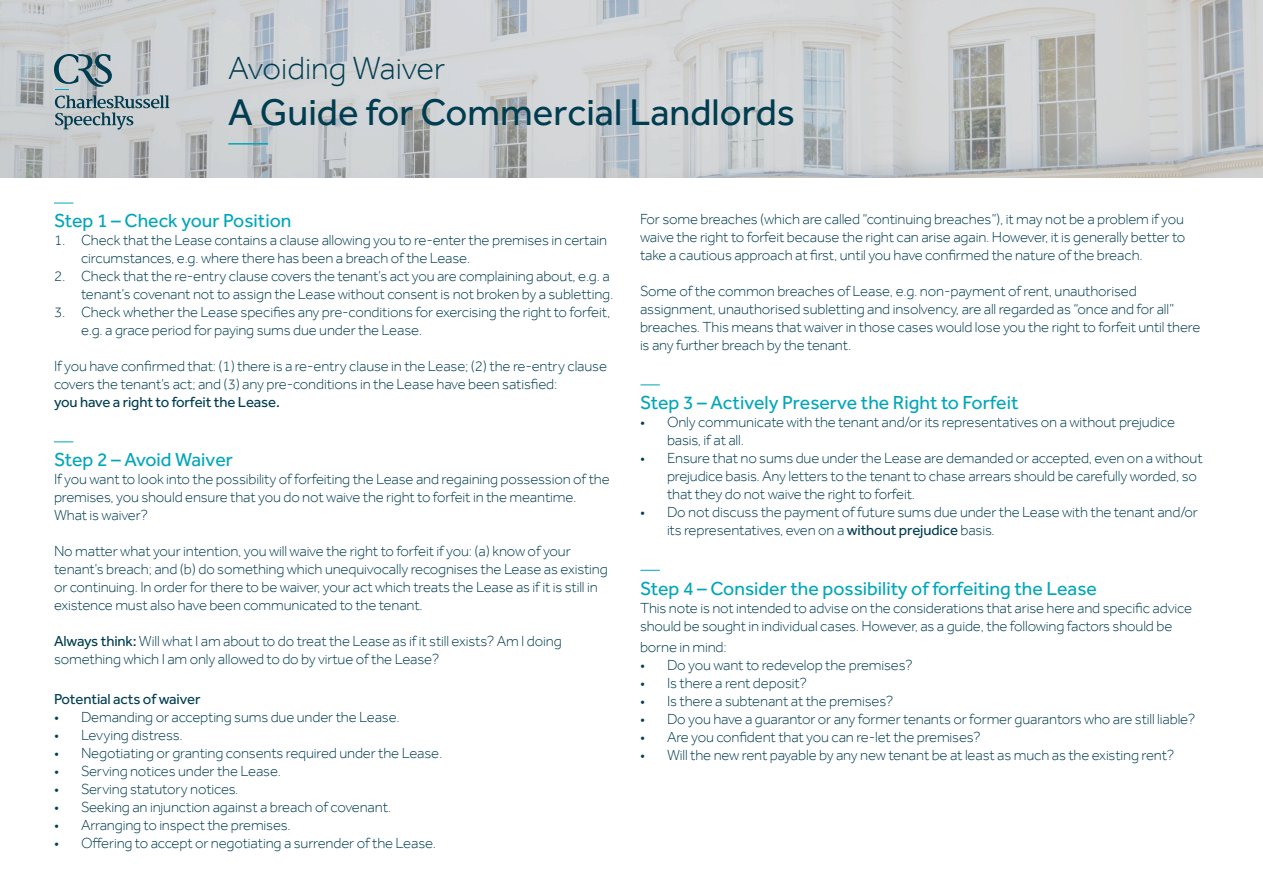
<style>
.page{position:relative;width:1263px;height:893px;background:#fff}
.page>*{position:absolute;margin:0;border:0;box-sizing:border-box;transform-origin:0 0}
.t1{font:38.4px "Effra";color:#013d50}
.t2{font:300 33px "Effra";color:#013d50}
.t3{font:19.5px "Effra";color:#00a6b9}
.t4{font:300 15px/18px "Effra";letter-spacing:-.01em;color:#013d50}
.t5{font:15px "Effra";letter-spacing:-.01em;color:#013d50}
.s1{font-weight:400}
</style>
<div class="page">
<svg style="left:0;top:1px;width:1263px;height:176px;background:#c7cacb"></svg>
<svg style="left:54px;top:54px;width:115px;height:76px;background:#a6b3b8"></svg>
<hr style="left:228px;top:143px;width:40px;height:2px;background:#00a6b9">
<svg style="left:54px;top:203px;width:19px;height:1px"></svg>
<svg style="left:54px;top:441px;width:19px;height:1px"></svg>
<svg style="left:640px;top:384px;width:20px;height:1px"></svg>
<svg style="left:640px;top:570px;width:20px;height:1px"></svg>
<p class="t2" style="left:228px;top:49px;width:218px">Avoiding Waiver</p>
<p class="t1" style="left:228px;top:90px;width:568px">A Guide for Commercial Landlords</p>
<p class="t3" style="left:54px;top:209px;width:239px">Step 1 – Check your Position</p>
<p class="t4" style="left:81px;top:231px;width:528px;text-indent:-27px">1. Check that the Lease contains a clause allowing you to re-enter the premises in certain circumstances, e.g. where there has been a breach of the Lease.</p>
<p class="t4" style="left:54px;top:267px;width:561px;text-align:right">2. Check that the re-entry clause covers the tenant’s act you are complaining about, e.g. a tenant’s covenant not to assign the Lease without consent is not broken by a subletting.</p>
<p class="t4" style="left:81px;top:303px;width:531px;text-indent:-27px">3. Check whether the Lease specifies any pre-conditions for exercising the right to forfeit, e.g. a grace period for paying sums due under the Lease.</p>
<p class="t4" style="left:54px;top:357px;width:555px">If you have confirmed that: (1) there is a re-entry clause in the Lease; (2) the re-entry clause covers the tenant’s act; and (3) any pre-conditions in the Lease have been satisfied:</p>
<p class="t5" style="left:54px;top:393px;width:227px">you have a right to forfeit the Lease.</p>
<p class="t3" style="left:54px;top:449px;width:180px">Step 2 – Avoid Waiver</p>
<p class="t4" style="left:54px;top:470px;width:557px">If you want to look into the possibility of forfeiting the Lease and regaining possession of the premises, you should ensure that you do not waive the right to forfeit in the meantime.</p>
<p class="t4" style="left:54px;top:506px;width:96px">What is waiver?</p>
<p class="t4" style="left:54px;top:542px;width:555px">No matter what your intention, you will waive the right to forfeit if you: (a) know of your tenant’s breach; and (b) do something which unequivocally recognises the Lease as existing or continuing. In order for there to be waiver, your act which treats the Lease as if it is still in existence must also have been communicated to the tenant.</p>
<p class="t4" style="left:54px;top:632px;width:509px"><span class="s1">Always think:</span> Will what I am about to do treat the Lease as if it still exists? Am I doing something which I am only allowed to do by virtue of the Lease?</p>
<p class="t5" style="left:54px;top:690px;width:148px">Potential acts of waiver</p>
<p class="t4" style="left:54px;top:708px;width:347px">• Demanding or accepting sums due under the Lease.</p>
<p class="t4" style="left:54px;top:726px;width:130px">• Levying distress.</p>
<p class="t4" style="left:54px;top:744px;width:390px">• Negotiating or granting consents required under the Lease.</p>
<p class="t4" style="left:54px;top:762px;width:229px">• Serving notices under the Lease.</p>
<p class="t4" style="left:54px;top:780px;width:186px">• Serving statutory notices.</p>
<p class="t4" style="left:54px;top:798px;width:339px">• Seeking an injunction against a breach of covenant.</p>
<p class="t4" style="left:54px;top:816px;width:238px">• Arranging to inspect the premises.</p>
<p class="t4" style="left:54px;top:834px;width:384px">• Offering to accept or negotiating a surrender of the Lease.</p>
<p class="t4" style="left:640px;top:210px;width:547px;text-align:justify">For some breaches (which are called “continuing breaches”), it may not be a problem if you waive the right to forfeit because the right can arise again. However, it is generally better to take a cautious approach at first, until you have confirmed the nature of the breach.</p>
<p class="t4" style="left:640px;top:282px;width:562px">Some of the common breaches of Lease, e.g. non-payment of rent, unauthorised assignment, unauthorised subletting and insolvency, are all regarded as “once and for all” breaches. This means that waiver in those cases would lose you the right to forfeit until there is any further breach by the tenant.</p>
<p class="t3" style="left:640px;top:392px;width:380px">Step 3 – Actively Preserve the Right to Forfeit</p>
<p class="t4" style="left:667px;top:413px;width:510px;text-indent:-27px">• Only communicate with the tenant and/or its representatives on a without prejudice basis, if at all.</p>
<p class="t4" style="left:667px;top:449px;width:537px;text-indent:-27px">• Ensure that no sums due under the Lease are demanded or accepted, even on a without prejudice basis. Any letters to the tenant to chase arrears should be carefully worded, so that they do not waive the right to forfeit.</p>
<p class="t4" style="left:667px;top:503px;width:532px;text-indent:-27px">• Do not discuss the payment of future sums due under the Lease with the tenant and/or its representatives, even on a <span class="s1">without prejudice</span> basis.</p>
<p class="t3" style="left:640px;top:577px;width:458px">Step 4 – Consider the possibility of forfeiting the Lease</p>
<p class="t4" style="left:640px;top:599px;width:554px">This note is not intended to advise on the considerations that arise here and specific advice should be sought in individual cases. However, as a guide, the following factors should be</p>
<p class="t4" style="left:640px;top:638px;width:88px">borne in mind:</p>
<p class="t4" style="left:640px;top:656px;width:274px">• Do you want to redevelop the premises?</p>
<p class="t4" style="left:640px;top:674px;width:169px">• Is there a rent deposit?</p>
<p class="t4" style="left:640px;top:692px;width:255px">• Is there a subtenant at the premises?</p>
<p class="t4" style="left:640px;top:710px;width:557px">• Do you have a guarantor or any former tenants or former guarantors who are still liable?</p>
<p class="t4" style="left:640px;top:728px;width:342px">• Are you confident that you can re-let the premises?</p>
<p class="t4" style="left:640px;top:746px;width:536px">• Will the new rent payable by any new tenant be at least as much as the existing rent?</p>
</div>
